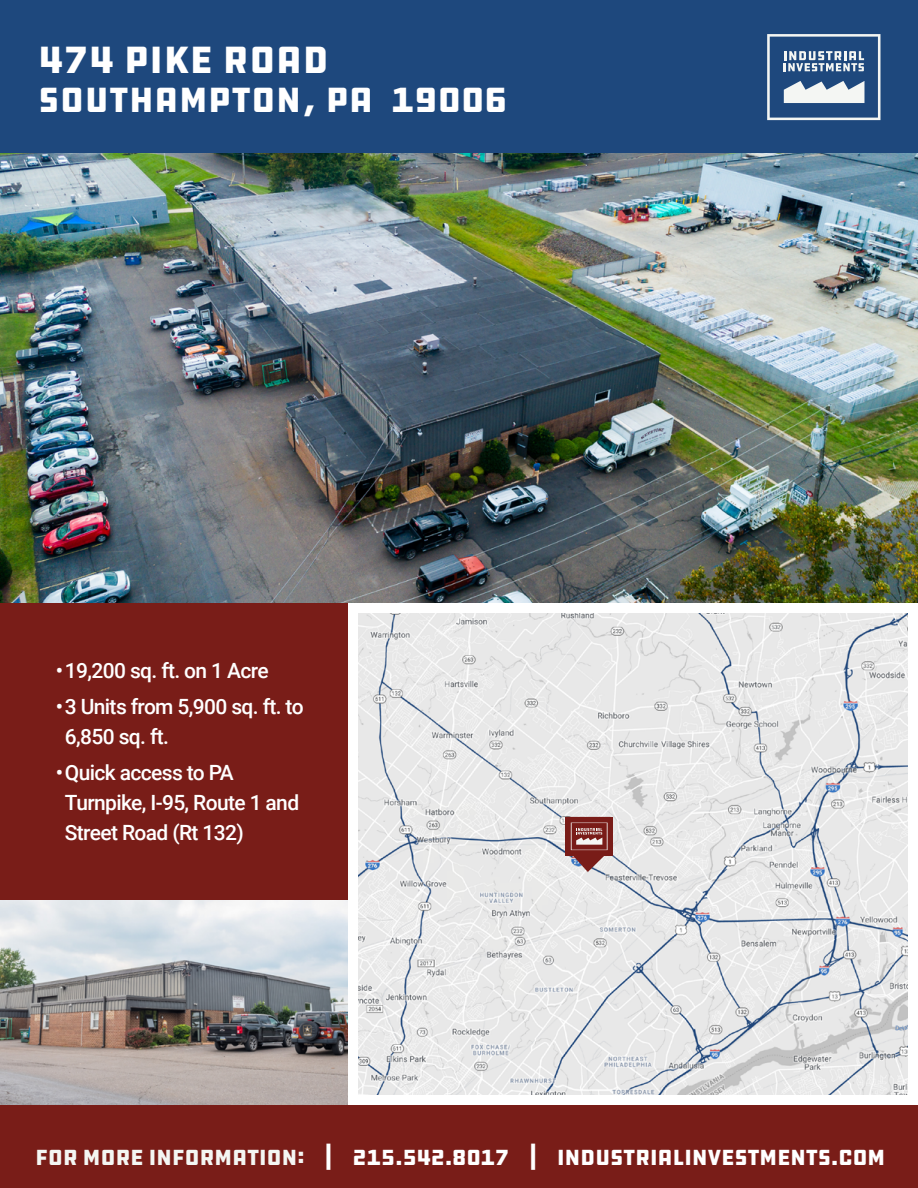
<style>
.page{position:relative;width:918px;height:1188px;background:#fff}
.page>*{position:absolute;margin:0;border:0;box-sizing:border-box;transform-origin:0 0}
.t1{font:39px "DDC Hardware";color:#fff}
.t2{font:36px "DDC Hardware";color:#fff}
.t3{font:22.5px "DDC Hardware";letter-spacing:-.02em;color:#fff}
.t4{font:500 21px/30px "Roboto";letter-spacing:-.03em;color:#fff}
.s1{color:#f4f6f3}
</style>
<div class="page">
<div style="left:0;top:162px;width:348px;height:1026px;background:#791d18"></div>
<img style="left:0;top:901px;width:348px;height:204px">
<img style="left:0;top:153px;width:918px;height:450px">
<div style="left:0;top:1105px;width:918px;height:83px;background:#791d18"></div>
<div style="left:0;top:0;width:918px;height:153px;background:#1e487d"></div>
<svg style="left:767px;top:34px;width:113px;height:86px"></svg>
<img style="left:358px;top:613px;width:549px;height:481px">
<div style="left:565px;top:817px;width:48px;height:38px;background:#791c18"></div>
<svg style="left:571px;top:823px;width:37px;height:48px"></svg>
<h1 class="t1" style="left:38px;top:35px;width:292px">474 PIKE ROAD</h1>
<h2 class="t2" style="left:38px;top:77px;width:471px">SOUTHAMPTON, PA 19006</h2>
<p class="t4" style="left:56px;top:655px;width:214px">•19,200 sq. ft. on 1 Acre</p>
<p class="t4" style="left:65px;top:691px;width:240px;text-indent:-9px">•3 Units from 5,900 sq. ft. to<br>6,850 sq. ft.</p>
<p class="t4" style="left:65px;top:757px;width:236px;text-indent:-9px">•Quick access to PA<br>Turnpike, I-95, Route 1 and<br>Street Road (Rt 132)</p>
<p class="t3" style="left:35px;top:1143px;width:852px"><span class="s1">FOR MORE INFORMATION:</span> | 215.542.8017 | INDUSTRIALINVESTMENTS.COM</p>
</div>
